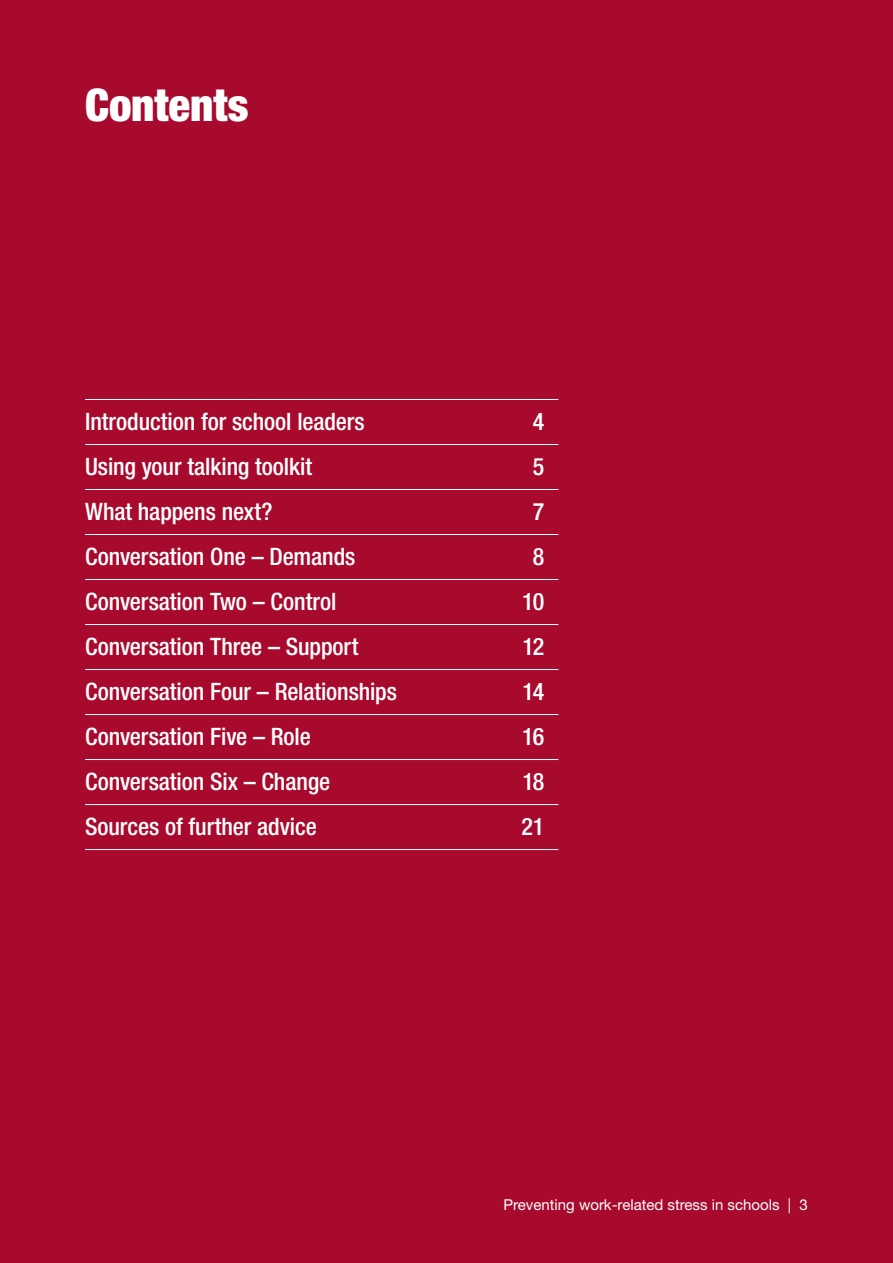
<style>
.page{position:relative;width:893px;height:1263px;background:#a70a2d}
.page>*{position:absolute;margin:0;border:0;box-sizing:border-box;transform-origin:0 0}
.head-white{font:900 condensed 45px "Helvetica Neue LT Std";letter-spacing:-.005em;color:#fff}
.contents{font:500 condensed 24px "Helvetica Neue LT Std";letter-spacing:-.005em;color:#fff}
.bodytext{font:15px "Helvetica Neue LT Std";color:#fff}
</style>
<div class="page">
<hr style="left:85px;top:399px;width:473px;height:1px;background:#fff">
<hr style="left:85px;top:444px;width:473px;height:1px;background:#fff">
<hr style="left:85px;top:489px;width:473px;height:1px;background:#fff">
<hr style="left:85px;top:534px;width:473px;height:1px;background:#fff">
<hr style="left:85px;top:579px;width:473px;height:1px;background:#fff">
<hr style="left:85px;top:624px;width:473px;height:1px;background:#fff">
<hr style="left:85px;top:669px;width:473px;height:1px;background:#fff">
<hr style="left:85px;top:714px;width:473px;height:1px;background:#fff">
<hr style="left:85px;top:759px;width:473px;height:1px;background:#fff">
<hr style="left:85px;top:804px;width:473px;height:1px;background:#fff">
<hr style="left:85px;top:849px;width:473px;height:1px;background:#fff">
<p class="head-white" style="left:85px;top:77px;width:165px">Contents</p>
<p class="contents" style="left:85px;top:407px;width:281px">Introduction for school leaders</p>
<p class="contents" style="left:533px;top:407px;width:13px">4</p>
<p class="contents" style="left:85px;top:452px;width:229px">Using your talking toolkit</p>
<p class="contents" style="left:533px;top:452px;width:13px">5</p>
<p class="contents" style="left:85px;top:497px;width:189px">What happens next?</p>
<p class="contents" style="left:533px;top:497px;width:13px">7</p>
<p class="contents" style="left:85px;top:542px;width:272px">Conversation One – Demands</p>
<p class="contents" style="left:533px;top:542px;width:13px">8</p>
<p class="contents" style="left:85px;top:587px;width:253px">Conversation Two – Control</p>
<p class="contents" style="left:522px;top:587px;width:23px">10</p>
<p class="contents" style="left:85px;top:632px;width:275px">Conversation Three – Support</p>
<p class="contents" style="left:523px;top:632px;width:23px">12</p>
<p class="contents" style="left:85px;top:677px;width:313px">Conversation Four – Relationships</p>
<p class="contents" style="left:522px;top:677px;width:23px">14</p>
<p class="contents" style="left:85px;top:722px;width:227px">Conversation Five – Role</p>
<p class="contents" style="left:522px;top:722px;width:24px">16</p>
<p class="contents" style="left:85px;top:767px;width:247px">Conversation Six – Change</p>
<p class="contents" style="left:522px;top:767px;width:23px">18</p>
<p class="contents" style="left:85px;top:812px;width:233px">Sources of further advice</p>
<p class="contents" style="left:521px;top:812px;width:24px">21</p>
<p class="bodytext" style="left:503px;top:1196px;width:306px">Preventing work-related stress in schools | 3</p>
</div>
